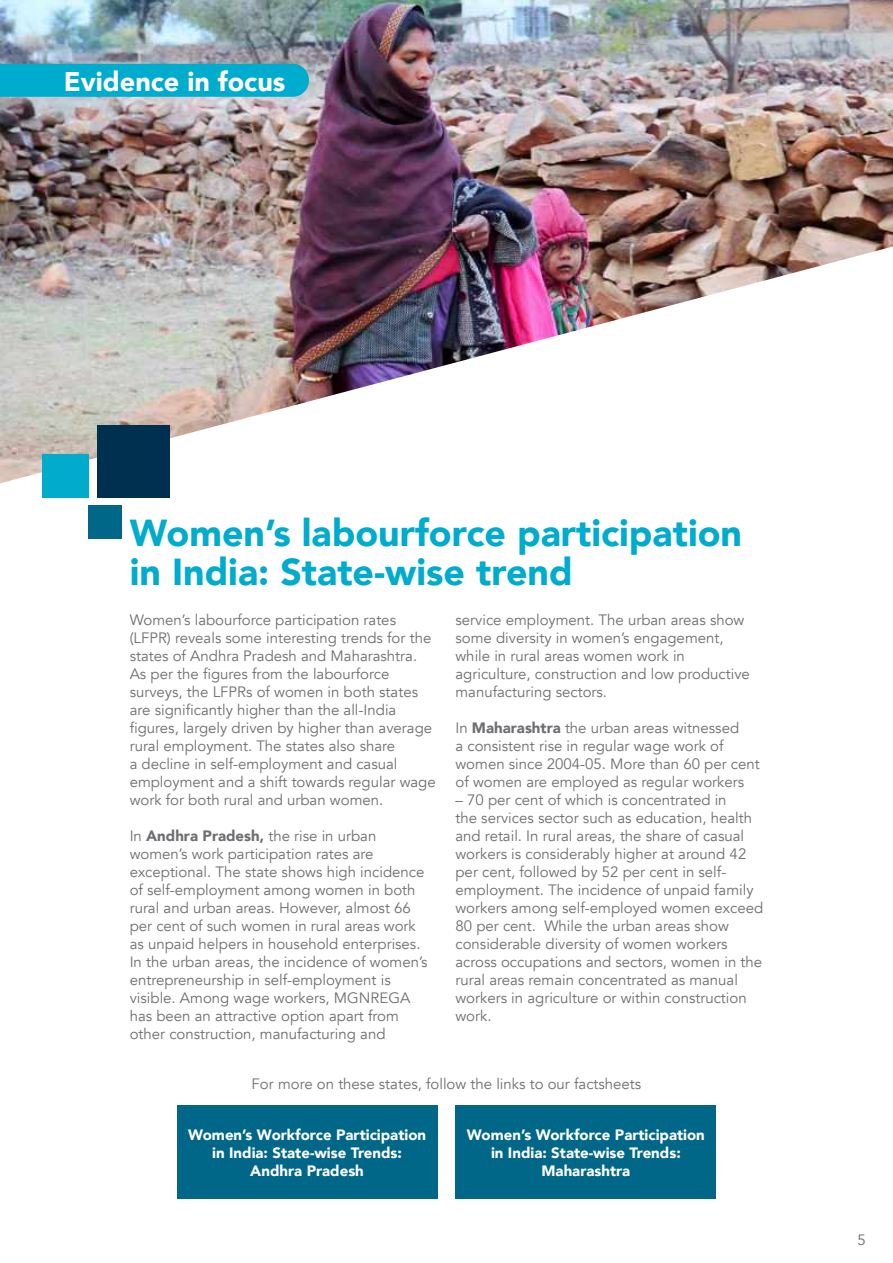
<style>
.page{position:relative;width:893px;height:1263px;background:#fff}
.page>*{position:absolute;margin:0;border:0;box-sizing:border-box;transform-origin:0 0}
.t1{font:900 37.5px/39px "Avenir";color:#00accd}
.t2{font:900 27px "Avenir";color:#fff}
.t3{font:15px/18px "Avenir";color:#6d6e71}
.t4{font:900 15px/18px "Avenir";color:#fff;text-align:center}
.s1{font-weight:900}
</style>
<div class="page">
<img style="left:0;top:0;width:893px;height:483px">
<div style="left:0;top:64px;width:309px;height:33px;background:#00accd"></div>
<div style="left:42px;top:453px;width:47px;height:44px;background:#00abcc"></div>
<div style="left:89px;top:506px;width:33px;height:33px;background:#006788"></div>
<div style="left:97px;top:424px;width:73px;height:73px;background:#00304f"></div>
<div style="left:177px;top:1106px;width:260px;height:93px;background:#006788"></div>
<div style="left:455px;top:1106px;width:261px;height:93px;background:#006788"></div>
<h2 class="t2" style="left:64px;top:58px;width:223px">Evidence in focus</h2>
<h1 class="t1" style="left:130px;top:512px;width:614px">Women’s labourforce participation in India: State-wise trend</h1>
<p class="t3" style="left:130px;top:611px;width:308px">Women’s labourforce participation rates (LFPR) reveals some interesting trends for the states of Andhra Pradesh and Maharashtra.<br>As per the figures from the labourforce surveys, the LFPRs of women in both states are significantly higher than the all-India figures, largely driven by higher than average rural employment. The states also share<br>a decline in self-employment and casual employment and a shift towards regular wage work for both rural and urban women.</p>
<p class="t3" style="left:130px;top:827px;width:299px">In <span class="s1">Andhra Pradesh,</span> the rise in urban women’s work participation rates are exceptional. The state shows high incidence of self-employment among women in both rural and urban areas. However, almost 66 per cent of such women in rural areas work as unpaid helpers in household enterprises.<br>In the urban areas, the incidence of women’s entrepreneurship in self-employment is visible. Among wage workers, MGNREGA has been an attractive option apart from other construction, manufacturing and</p>
<p class="t3" style="left:455px;top:611px;width:296px">service employment. The urban areas show some diversity in women’s engagement, while in rural areas women work in agriculture, construction and low productive manufacturing sectors.</p>
<p class="t3" style="left:455px;top:719px;width:306px">In <span class="s1">Maharashtra</span> the urban areas witnessed<br>a consistent rise in regular wage work of women since 2004-05. More than 60 per cent of women are employed as regular workers</p>
<p class="t3" style="left:455px;top:791px;width:309px">– 70 per cent of which is concentrated in<br>the services sector such as education, health and retail. In rural areas, the share of casual workers is considerably higher at around 42 per cent, followed by 52 per cent in self&shy;employment. The incidence of unpaid family workers among self-employed women exceed 80 per cent. While the urban areas show considerable diversity of women workers across occupations and sectors, women in the rural areas remain concentrated as manual workers in agriculture or within construction work.</p>
<p class="t3" style="left:252px;top:1075px;width:391px">For more on these states, follow the links to our factsheets</p>
<p class="t4" style="left:188px;top:1126px;width:240px">Women’s Workforce Participation in India: State-wise Trends:<br>Andhra Pradesh</p>
<p class="t4" style="left:467px;top:1126px;width:240px">Women’s Workforce Participation in India: State-wise Trends:<br>Maharashtra</p>
<p class="t3" style="left:857px;top:1231px;width:10px">5</p>
</div>
